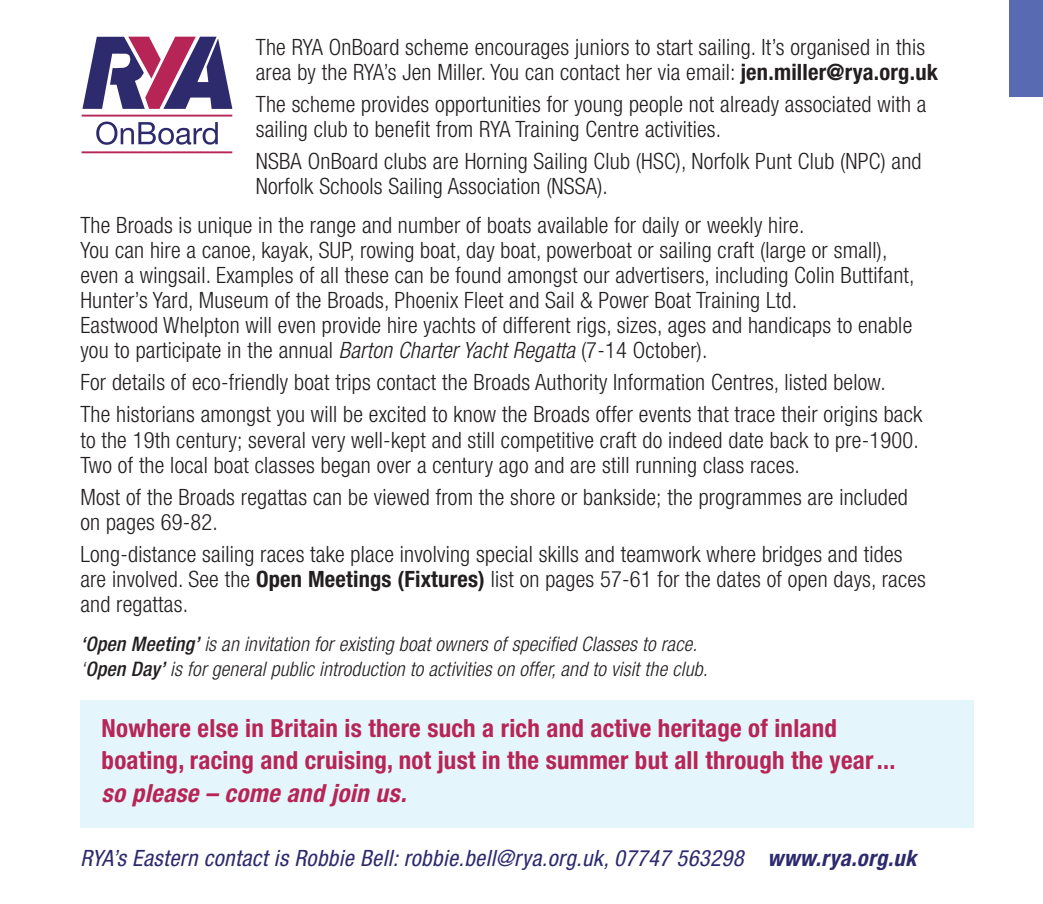
<style>
.page{position:relative;width:1043px;height:904px;background:#fff}
.page>*{position:absolute;margin:0;border:0;box-sizing:border-box;transform-origin:0 0}
._9pt_body_LEFT{font:700 condensed 25px/32.5px "Helvetica Neue LT Std";letter-spacing:.01em;color:#b62555}
._9pt_body_LEFT-2{font:300 condensed 22.5px/25px "Helvetica Neue";letter-spacing:.01em;color:#231f20}
.t1{font:italic condensed 22.5px "Helvetica Neue LT Std";letter-spacing:.02em;color:#2d2a6e}
._9pt_body_LEFT-3{font:italic 300 condensed 20px/25px "Helvetica Neue LT Com";letter-spacing:.01em;color:#231f20}
.s1{font-family:"Helvetica Neue LT Std";font-weight:700}
.s2{font-family:"Helvetica Neue LT Com";font-style:italic}
.s3{font-family:"Helvetica Neue";font-weight:500}
.s4{font-style:italic}
.s5{font-weight:700}
</style>
<div class="page">
<div style="left:80px;top:699px;width:893px;height:128px;background:#e5f5fc"></div>
<svg style="left:82px;top:37px;width:150px;height:72px"></svg>
<svg style="left:96px;top:121px;width:122px;height:24px"></svg>
<hr style="left:82px;top:115px;width:150px;height:1px;background:#b62555">
<hr style="left:82px;top:151px;width:150px;height:2px;background:#b62555">
<div style="left:1009px;top:0;width:34px;height:97px;background:#576ab2"></div>
<p class="_9pt_body_LEFT-2" style="left:256px;top:34px;width:683px">The RYA OnBoard scheme encourages juniors to start sailing. It’s organised in this area by the RYA’s Jen Miller. You can contact her via email: <span class="s1">jen.miller@rya.org.uk</span></p>
<p class="_9pt_body_LEFT-2" style="left:256px;top:91px;width:672px">The scheme provides opportunities for young people not already associated with a sailing club to benefit from RYA Training Centre activities.</p>
<p class="_9pt_body_LEFT-2" style="left:256px;top:148px;width:667px">NSBA OnBoard clubs are Horning Sailing Club (HSC), Norfolk Punt Club (NPC) and<br>Norfolk Schools Sailing Association (NSSA).</p>
<p class="_9pt_body_LEFT-2" style="left:80px;top:212px;width:835px">The Broads is unique in the range and number of boats available for daily or weekly hire.<br>You can hire a canoe, kayak, SUP, rowing boat, day boat, powerboat or sailing craft (large or small), even a wingsail. Examples of all these can be found amongst our advertisers, including Colin Buttifant, Hunter’s Yard, Museum of the Broads, Phoenix Fleet and Sail &amp; Power Boat Training Ltd.<br>Eastwood Whelpton will even provide hire yachts of different rigs, sizes, ages and handicaps to enable you to participate in the annual <span class="s2">Barton Charter Yacht Regatta</span> (7-14 October).</p>
<p class="_9pt_body_LEFT-2" style="left:80px;top:369px;width:807px">For details of eco-friendly boat trips contact the Broads Authority Information Centres, listed below.</p>
<p class="_9pt_body_LEFT-2" style="left:80px;top:402px;width:843px">The historians amongst you will be excited to know the Broads offer events that trace their origins back to the 19th century; several very well-kept and still competitive craft do indeed date back to pre-1900.<br>Two of the local boat classes began over a century ago and are still running class races.</p>
<p class="_9pt_body_LEFT-2" style="left:80px;top:484px;width:829px">Most of the Broads regattas can be viewed from the shore or bankside; the programmes are included on pages 69-82.</p>
<p class="_9pt_body_LEFT-2" style="left:80px;top:541px;width:847px">Long-distance sailing races take place involving special skills and teamwork where bridges and tides are involved. See the <span class="s1">Open Meetings (Fixtures)</span> list on pages 57-61 for the dates of open days, races and regattas.</p>
<p class="_9pt_body_LEFT-3" style="left:80px;top:631px;width:628px"><span class="s3">‘Open Meeting’</span> is an invitation for existing boat owners of specified Classes to race. ‘<span class="s3">Open Day’</span> is for general public introduction to activities on offer, and to visit the club.</p>
<p class="_9pt_body_LEFT" style="left:102px;top:711px;width:795px">Nowhere else in Britain is there such a rich and active heritage of inland boating, racing and cruising, not just in the summer but all through the year ... <span class="s4">so please – come and join us.</span></p>
<p class="t1" style="left:80px;top:844px;width:837px">RYA’s Eastern contact is Robbie Bell: robbie.bell@rya.org.uk, 07747 563298 <span class="s5">www.rya.org.uk</span></p>
</div>
